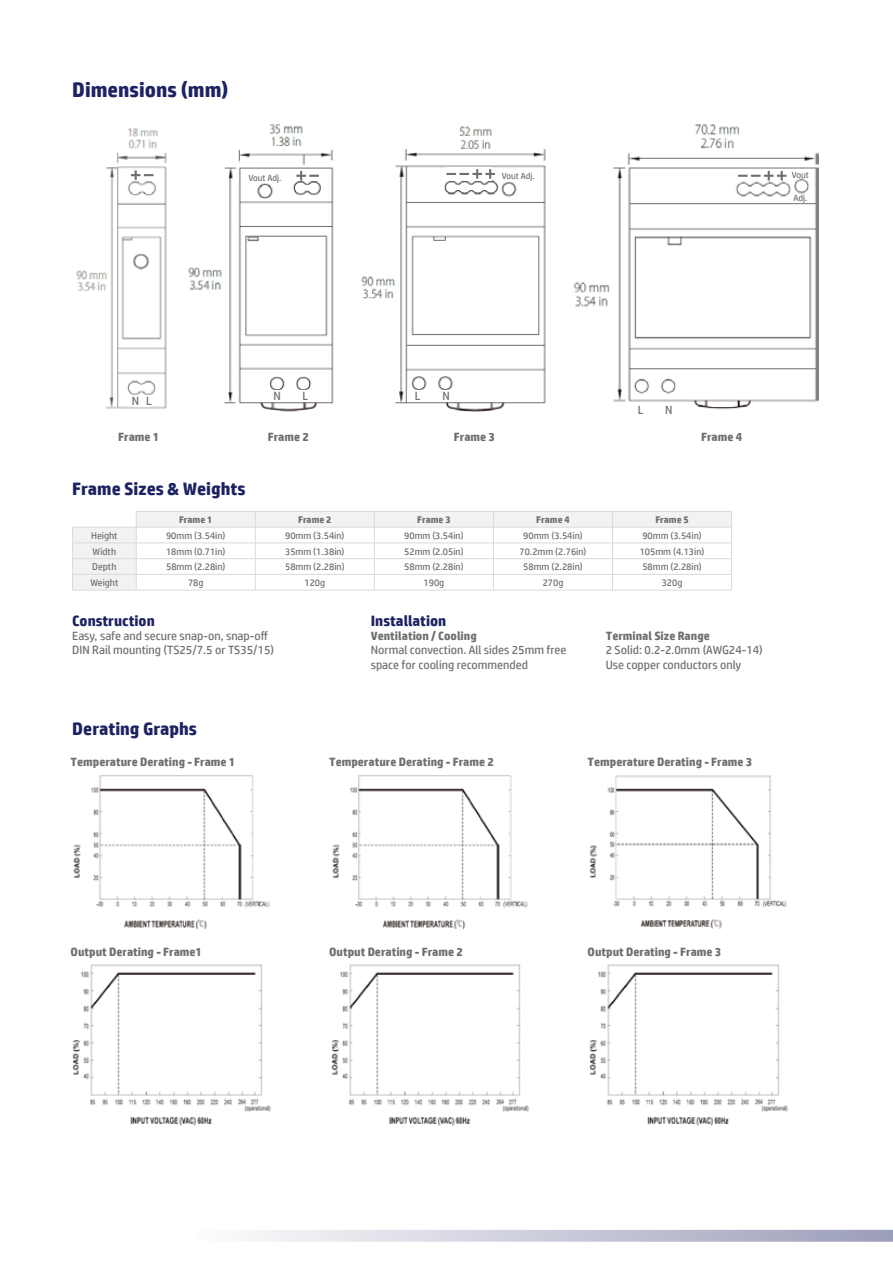
<style>
.page{position:relative;width:893px;height:1263px;background:#fff}
.page>*{position:absolute;margin:0;border:0;box-sizing:border-box;transform-origin:0 0}
.t1{font:700 21px "HP Simplified";color:#1d2362}
.t2{font:700 18px "HP Simplified";color:#1d2362}
.t3{font:700 15px "HP Simplified";color:#1d2362}
.t4{font:700 12px "HP Simplified";color:#706f6f}
.t5{font:12px/14.4px "HP Simplified";color:#706f6f}
.t6{font:9.75px "HP Simplified";color:#706f6f}
.t7{font:700 9.75px "HP Simplified";color:#706f6f}
.t8{font:9px "HP Simplified";letter-spacing:-.005em;color:#706f6f}
</style>
<div class="page">
<svg style="left:259px;top:1229px;width:634px;height:13px;background:#cccddb"></svg>
<img style="left:76px;top:128px;width:91px;height:281px">
<img style="left:188px;top:124px;width:146px;height:288px">
<img style="left:361px;top:126px;width:185px;height:286px">
<img style="left:573px;top:124px;width:245px;height:286px">
<svg style="left:73px;top:512px;width:658px;height:78px"></svg>
<hr style="left:136px;top:511px;width:119px;height:1px;background:#dadada">
<hr style="left:255px;top:511px;width:119px;height:1px;background:#dadada">
<hr style="left:374px;top:511px;width:119px;height:1px;background:#dadada">
<hr style="left:493px;top:511px;width:119px;height:1px;background:#dadada">
<hr style="left:612px;top:511px;width:120px;height:1px;background:#dadada">
<hr style="left:72px;top:527px;width:64px;height:1px;background:#dadada">
<hr style="left:136px;top:527px;width:119px;height:1px;background:#dadada">
<hr style="left:255px;top:527px;width:119px;height:1px;background:#dadada">
<hr style="left:374px;top:527px;width:119px;height:1px;background:#dadada">
<hr style="left:493px;top:527px;width:119px;height:1px;background:#dadada">
<hr style="left:612px;top:527px;width:120px;height:1px;background:#dadada">
<hr style="left:72px;top:543px;width:64px;height:1px;background:#dadada">
<hr style="left:136px;top:543px;width:119px;height:1px;background:#dadada">
<hr style="left:255px;top:543px;width:119px;height:1px;background:#dadada">
<hr style="left:374px;top:543px;width:119px;height:1px;background:#dadada">
<hr style="left:493px;top:543px;width:119px;height:1px;background:#dadada">
<hr style="left:612px;top:543px;width:120px;height:1px;background:#dadada">
<hr style="left:72px;top:558px;width:64px;height:1px;background:#dadada">
<hr style="left:136px;top:558px;width:119px;height:1px;background:#dadada">
<hr style="left:255px;top:558px;width:119px;height:1px;background:#dadada">
<hr style="left:374px;top:558px;width:119px;height:1px;background:#dadada">
<hr style="left:493px;top:558px;width:119px;height:1px;background:#dadada">
<hr style="left:612px;top:558px;width:120px;height:1px;background:#dadada">
<hr style="left:72px;top:574px;width:64px;height:1px;background:#dadada">
<svg style="left:72px;top:528px;width:1px;height:62px"></svg>
<hr style="left:136px;top:574px;width:119px;height:1px;background:#dadada">
<svg style="left:136px;top:512px;width:1px;height:78px"></svg>
<hr style="left:255px;top:574px;width:119px;height:1px;background:#dadada">
<svg style="left:255px;top:512px;width:1px;height:78px"></svg>
<hr style="left:374px;top:574px;width:119px;height:1px;background:#dadada">
<svg style="left:374px;top:512px;width:1px;height:78px"></svg>
<hr style="left:493px;top:574px;width:119px;height:1px;background:#dadada">
<svg style="left:493px;top:512px;width:1px;height:78px"></svg>
<hr style="left:612px;top:574px;width:120px;height:1px;background:#dadada">
<svg style="left:612px;top:512px;width:1px;height:78px"></svg>
<svg style="left:731px;top:512px;width:1px;height:78px"></svg>
<hr style="left:72px;top:590px;width:64px;height:1px;background:#dadada">
<hr style="left:136px;top:590px;width:119px;height:1px;background:#dadada">
<hr style="left:255px;top:590px;width:119px;height:1px;background:#dadada">
<hr style="left:374px;top:590px;width:119px;height:1px;background:#dadada">
<hr style="left:493px;top:590px;width:119px;height:1px;background:#dadada">
<hr style="left:612px;top:590px;width:120px;height:1px;background:#dadada">
<img style="left:73px;top:775px;width:197px;height:155px">
<img style="left:72px;top:964px;width:199px;height:161px">
<img style="left:332px;top:775px;width:196px;height:155px">
<img style="left:331px;top:964px;width:198px;height:161px">
<img style="left:590px;top:775px;width:197px;height:154px">
<img style="left:589px;top:964px;width:199px;height:161px">
<div style="left:133px;top:169px;width:18px;height:12px;background:#fff"></div>
<div style="left:133px;top:396px;width:18px;height:11px;background:#fff"></div>
<div style="left:296px;top:169px;width:23px;height:12px;background:#fff"></div>
<div style="left:270px;top:390px;width:45px;height:11px;background:#fff"></div>
<div style="left:408px;top:390px;width:45px;height:11px;background:#fff"></div>
<div style="left:446px;top:167px;width:45px;height:14px;background:#fff"></div>
<div style="left:738px;top:169px;width:49px;height:12px;background:#fff"></div>
<div style="left:633px;top:404px;width:45px;height:14px;background:#fff"></div>
<svg style="left:738px;top:171px;width:48px;height:10px"></svg>
<svg style="left:446px;top:169px;width:49px;height:10px"></svg>
<svg style="left:296px;top:171px;width:23px;height:10px"></svg>
<svg style="left:131px;top:170px;width:22px;height:10px"></svg>
<h1 class="t1" style="left:72px;top:77px;width:158px">Dimensions (mm)</h1>
<p class="t8" style="left:248px;top:173px;width:34px">Vout Adj.</p>
<p class="t8" style="left:502px;top:171px;width:34px">Vout Adj.</p>
<p class="t8" style="left:792px;top:170px;width:19px">Vout</p>
<p class="t8" style="left:793px;top:192px;width:15px">Adj.</p>
<p class="t5" style="left:132px;top:394px;width:22px">N L</p>
<p class="t5" style="left:273px;top:389px;width:9px">N</p>
<p class="t5" style="left:303px;top:389px;width:7px">L</p>
<p class="t5" style="left:415px;top:388px;width:7px">L</p>
<p class="t5" style="left:442px;top:388px;width:9px">N</p>
<p class="t5" style="left:638px;top:402px;width:7px">L</p>
<p class="t5" style="left:665px;top:402px;width:9px">N</p>
<p class="t4" style="left:118px;top:430px;width:43px">Frame 1</p>
<p class="t4" style="left:268px;top:430px;width:43px">Frame 2</p>
<p class="t4" style="left:454px;top:430px;width:43px">Frame 3</p>
<p class="t4" style="left:701px;top:430px;width:43px">Frame 4</p>
<h2 class="t2" style="left:72px;top:478px;width:175px">Frame Sizes &amp; Weights</h2>
<p class="t7" style="left:179px;top:514px;width:35px">Frame 1</p>
<p class="t7" style="left:298px;top:514px;width:35px">Frame 2</p>
<p class="t7" style="left:417px;top:514px;width:35px">Frame 3</p>
<p class="t7" style="left:536px;top:514px;width:35px">Frame 4</p>
<p class="t7" style="left:655px;top:514px;width:35px">Frame 5</p>
<p class="t6" style="left:91px;top:530px;width:28px">Height</p>
<p class="t6" style="left:166px;top:530px;width:61px">90mm (3.54in)</p>
<p class="t6" style="left:285px;top:530px;width:61px">90mm (3.54in)</p>
<p class="t6" style="left:404px;top:530px;width:61px">90mm (3.54in)</p>
<p class="t6" style="left:523px;top:530px;width:61px">90mm (3.54in)</p>
<p class="t6" style="left:642px;top:530px;width:61px">90mm (3.54in)</p>
<p class="t6" style="left:93px;top:546px;width:25px">Width</p>
<p class="t6" style="left:166px;top:546px;width:61px">18mm (0.71in)</p>
<p class="t6" style="left:285px;top:546px;width:61px">35mm (1.38in)</p>
<p class="t6" style="left:404px;top:546px;width:61px">52mm (2.05in)</p>
<p class="t6" style="left:519px;top:546px;width:69px">70.2mm (2.76in)</p>
<p class="t6" style="left:640px;top:546px;width:66px">105mm (4.13in)</p>
<p class="t6" style="left:92px;top:561px;width:26px">Depth</p>
<p class="t6" style="left:166px;top:561px;width:61px">58mm (2.28in)</p>
<p class="t6" style="left:285px;top:561px;width:61px">58mm (2.28in)</p>
<p class="t6" style="left:404px;top:561px;width:61px">58mm (2.28in)</p>
<p class="t6" style="left:523px;top:561px;width:61px">58mm (2.28in)</p>
<p class="t6" style="left:642px;top:561px;width:61px">58mm (2.28in)</p>
<p class="t6" style="left:90px;top:577px;width:30px">Weight</p>
<p class="t6" style="left:188px;top:577px;width:17px">78g</p>
<p class="t6" style="left:305px;top:577px;width:22px">120g</p>
<p class="t6" style="left:424px;top:577px;width:22px">190g</p>
<p class="t6" style="left:543px;top:577px;width:22px">270g</p>
<p class="t6" style="left:662px;top:577px;width:22px">320g</p>
<h3 class="t3" style="left:72px;top:612px;width:84px">Construction</h3>
<p class="t5" style="left:72px;top:628px;width:203px">Easy, safe and secure snap-on, snap-off<br>DIN Rail mounting (TS25/7.5 or TS35/15)</p>
<h2 class="t2" style="left:72px;top:718px;width:126px">Derating Graphs</h2>
<h3 class="t3" style="left:371px;top:612px;width:77px">Installation</h3>
<p class="t4" style="left:371px;top:629px;width:107px">Ventilation / Cooling</p>
<p class="t5" style="left:371px;top:643px;width:197px">Normal convection. All sides 25mm free space for cooling recommended</p>
<p class="t4" style="left:71px;top:755px;width:166px">Temperature Derating - Frame 1</p>
<p class="t4" style="left:329px;top:755px;width:166px">Temperature Derating - Frame 2</p>
<p class="t4" style="left:606px;top:629px;width:106px">Terminal Size Range</p>
<p class="t5" style="left:606px;top:643px;width:159px">2 Solid: 0.2-2.0mm (AWG24-14)<br>Use copper conductors only</p>
<p class="t4" style="left:588px;top:755px;width:166px">Temperature Derating - Frame 3</p>
<p class="t4" style="left:71px;top:945px;width:133px">Output Derating - Frame1</p>
<p class="t4" style="left:329px;top:945px;width:135px">Output Derating - Frame 2</p>
<p class="t4" style="left:588px;top:945px;width:135px">Output Derating - Frame 3</p>
</div>
